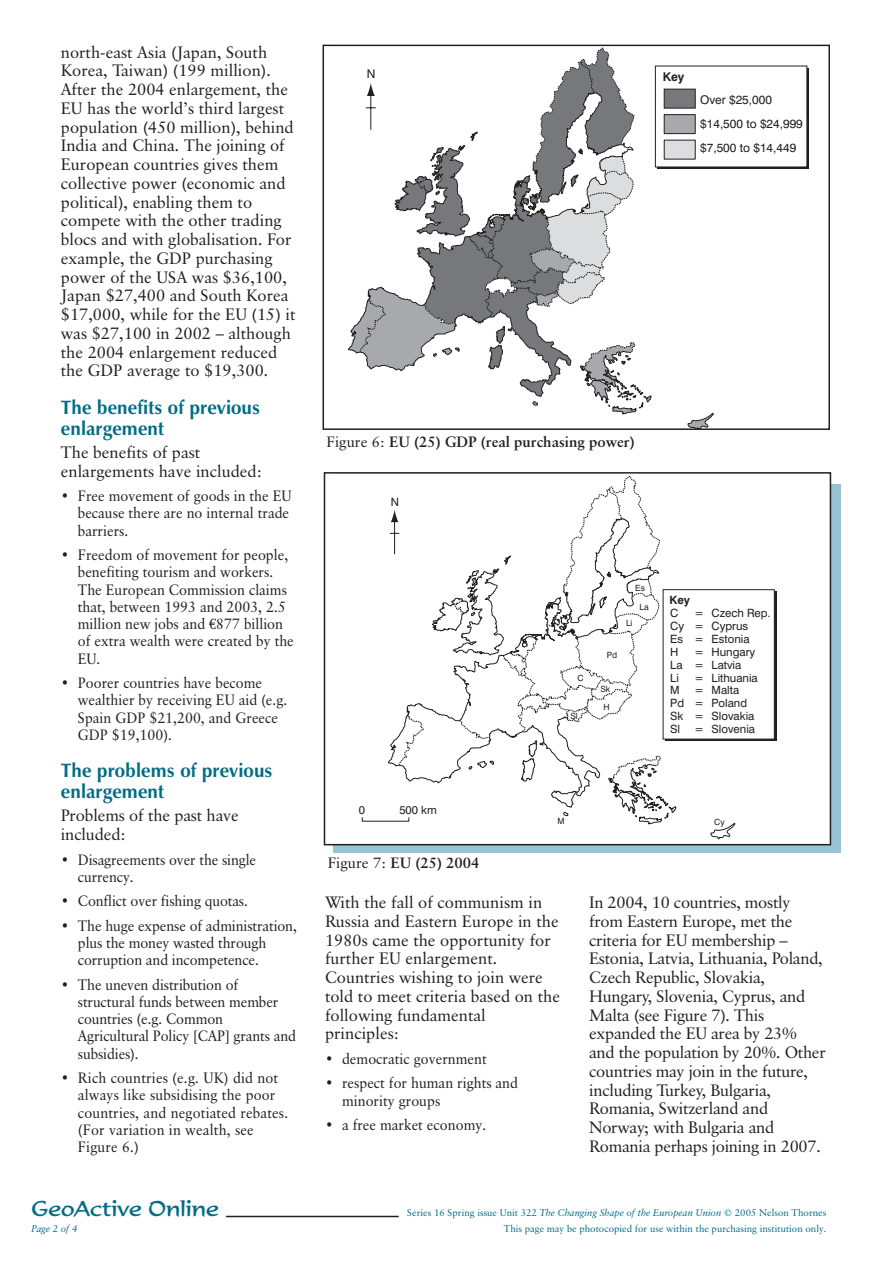
<style>
.page{position:relative;width:893px;height:1263px;background:#fff}
.page>*{position:absolute;margin:0;border:0;box-sizing:border-box;transform-origin:0 0}
.t1{font:21px "Formal 436 BT";color:#006c85;scale:1.1 1}
.t2{font:700 19.5px/21px "Zapf Humanist 601 BT";letter-spacing:.005em;color:#006c85;scale:.95 1}
.t3{font:16.5px/18.8px "Classical Garamond BT";color:#231f20}
.t4{font:15px/17.2px "Classical Garamond BT";color:#231f20;scale:.95 1}
.t5{font:700 15px "Classical Garamond BT";color:#231f20}
.t6{font:12px/24px "Swiss 721 BT";color:#231f20}
.t7{font:700 12px "Swiss 721 BT";color:#231f20}
.t8{font:11.4px/12.9px "Swiss 721 BT";color:#231f20}
.t9{font:700 11.4px "Swiss 721 BT";color:#231f20}
.t10{font:9.75px "Classical Garamond BT";color:#006c85}
.t11{font:italic 9.75px "Classical Garamond BT";color:#006c85}
.t12{font:8.55px/18.6px "Swiss 721 BT";color:#231f20;text-align:center}
.s1{font-family:"Euro Serif"}
.s2{font-weight:400}
.s3{font-style:italic}
</style>
<div class="page">
<hr style="left:226px;top:1216px;width:172px;height:1px;background:#231f20">
<div style="left:657px;top:68px;width:151px;height:101px;background:#231f20"></div>
<div style="left:655px;top:66px;width:152px;height:101px;background:#fff"></div>
<div style="left:663px;top:89px;width:32px;height:20px;background:#76787b;border:1px solid #231f20"></div>
<div style="left:663px;top:114px;width:32px;height:20px;background:#a8a9ad;border:1px solid #231f20"></div>
<div style="left:663px;top:140px;width:32px;height:20px;background:#dcdddf"></div>
<svg style="left:687px;top:413px;width:27px;height:14px"></svg>
<svg style="left:348px;top:44px;width:303px;height:371px"></svg>
<div style="left:322px;top:45px;width:508px;height:385px;border:2px solid #231f20"></div>
<div style="left:333px;top:484px;width:507px;height:370px;background:#96c4d4"></div>
<div style="left:324px;top:473px;width:506px;height:372px;background:#fff"></div>
<svg style="left:387px;top:476px;width:349px;height:363px"></svg>
<div style="left:665px;top:591px;width:111px;height:150px;background:#2f2b2c"></div>
<div style="left:662px;top:589px;width:112px;height:150px;background:#fff"></div>
<div style="left:324px;top:472px;width:507px;height:373px;border:2px solid #231f20"></div>
<p class="t3" style="left:61px;top:44px;width:236px">north-east Asia (Japan, South<br>Korea, Taiwan) (199 million).<br>After the 2004 enlargement, the<br>EU has the world’s third largest population (450 million), behind<br>India and China. The joining of<br>European countries gives them collective power (economic and political), enabling them to compete with the other trading blocs and with globalisation. For example, the GDP purchasing power of the USA was $36,100,<br>Japan $27,400 and South Korea $17,000, while for the EU (15) it was $27,100 in 2002 – although the 2004 enlargement reduced the GDP average to $19,300.</p>
<p class="t2" style="left:61px;top:399px;width:211px">The benefits of previous enlargement</p>
<p class="t3" style="left:61px;top:444px;width:203px">The benefits of past enlargements have included:</p>
<p class="t4" style="left:78px;top:488px;width:226px;text-indent:-17px">• Free movement of goods in the EU because there are no internal trade barriers.</p>
<p class="t4" style="left:78px;top:547px;width:229px;text-indent:-17px">• Freedom of movement for people, benefiting tourism and workers.<br>The European Commission claims that, between 1993 and 2003, 2.5 million new jobs and <span class="s1">€</span>877 billion of extra wealth were created by the<br>EU.</p>
<p class="t4" style="left:78px;top:675px;width:222px;text-indent:-17px">• Poorer countries have become wealthier by receiving EU aid (e.g.<br>Spain GDP $21,200, and Greece<br>GDP $19,100).</p>
<p class="t2" style="left:61px;top:762px;width:224px">The problems of previous enlargement</p>
<p class="t3" style="left:61px;top:807px;width:179px">Problems of the past have included:</p>
<p class="t4" style="left:78px;top:852px;width:189px;text-indent:-17px">• Disagreements over the single currency.</p>
<p class="t4" style="left:61px;top:894px;width:198px">• Conflict over fishing quotas.</p>
<p class="t4" style="left:78px;top:918px;width:232px;text-indent:-17px">• The huge expense of administration, plus the money wasted through corruption and incompetence.</p>
<p class="t4" style="left:78px;top:977px;width:231px;text-indent:-17px">• The uneven distribution of structural funds between member countries (e.g. Common<br>Agricultural Policy [CAP] grants and subsidies).</p>
<p class="t4" style="left:78px;top:1071px;width:223px;text-indent:-17px">• Rich countries (e.g. UK) did not always like subsidising the poor countries, and negotiated rebates. (For variation in wealth, see<br>Figure 6.)</p>
<p class="t6" style="left:367px;top:63px;width:10px">N</p>
<p class="t7" style="left:662px;top:73px;width:23px">Key</p>
<p class="t6" style="left:700px;top:89px;width:104px">Over $25,000 $14,500 to $24,999 $7,500 to $14,449</p>
<p class="t5" style="left:326px;top:435px;width:310px"><span class="s2">Figure 6:</span> EU (25) GDP (real purchasing power)</p>
<p class="t8" style="left:390px;top:496px;width:10px">N</p>
<p class="t8" style="left:359px;top:805px;width:8px">0</p>
<p class="t8" style="left:399px;top:805px;width:39px">500 km</p>
<p class="t12" style="left:577px;top:669px;width:8px">C</p>
<p class="t12" style="left:570px;top:707px;width:9px">Sl</p>
<p class="t12" style="left:635px;top:580px;width:15px">Es<br>La</p>
<p class="t12" style="left:626px;top:614px;width:8px">Li</p>
<p class="t12" style="left:606px;top:647px;width:12px">Pd</p>
<p class="t12" style="left:600px;top:680px;width:11px">Sk</p>
<p class="t12" style="left:603px;top:698px;width:8px">H</p>
<p class="t9" style="left:669px;top:596px;width:22px">Key</p>
<p class="t8" style="left:670px;top:608px;width:10px">C</p>
<p class="t8" style="left:670px;top:608px;width:102px;text-indent:24px">= Czech Rep.<br>Cy = Cyprus<br>Es = Estonia<br>H</p>
<p class="t8" style="left:670px;top:646px;width:87px;text-indent:24px">= Hungary<br>La = Latvia<br>Li</p>
<p class="t8" style="left:694px;top:672px;width:65px">= Lithuania</p>
<p class="t8" style="left:670px;top:685px;width:86px;text-indent:24px">= Malta<br>Pd = Poland<br>Sk = Slovakia<br>Sl</p>
<p class="t8" style="left:670px;top:685px;width:11px">M</p>
<p class="t8" style="left:694px;top:723px;width:62px">= Slovenia</p>
<p class="t5" style="left:328px;top:856px;width:153px"><span class="s2">Figure 7:</span> EU (25) 2004</p>
<p class="t12" style="left:557px;top:812px;width:9px">M</p>
<p class="t12" style="left:714px;top:813px;width:12px">Cy</p>
<p class="t3" style="left:325px;top:894px;width:236px">With the fall of communism in<br>Russia and Eastern Europe in the<br>1980s came the opportunity for further EU enlargement.<br>Countries wishing to join were told to meet criteria based on the following fundamental principles:</p>
<p class="t4" style="left:325px;top:1051px;width:172px">• democratic government</p>
<p class="t4" style="left:342px;top:1076px;width:187px;text-indent:-17px">• respect for human rights and minority groups</p>
<p class="t4" style="left:325px;top:1117px;width:171px">• a free market economy.</p>
<p class="t3" style="left:589px;top:894px;width:238px">In 2004, 10 countries, mostly from Eastern Europe, met the criteria for EU membership –<br>Estonia, Latvia, Lithuania, Poland,<br>Czech Republic, Slovakia,<br>Hungary, Slovenia, Cyprus, and<br>Malta (see Figure 7). This expanded the EU area by 23% and the population by 20%. Other countries may join in the future, including Turkey, Bulgaria,<br>Romania, Switzerland and<br>Norway; with Bulgaria and<br>Romania perhaps joining in 2007.</p>
<p class="t1" style="left:31px;top:1200px;width:172px">GeoActive Online</p>
<p class="t10" style="left:407px;top:1208px;width:420px">Series 16 Spring issue Unit 322 <span class="s3">The Changing Shape of the European Union</span> © 2005 Nelson Thornes</p>
<p class="t11" style="left:31px;top:1225px;width:48px">Page 2 of 4</p>
<p class="t10" style="left:504px;top:1225px;width:324px">This page may be photocopied for use within the purchasing institution only.</p>
</div>
